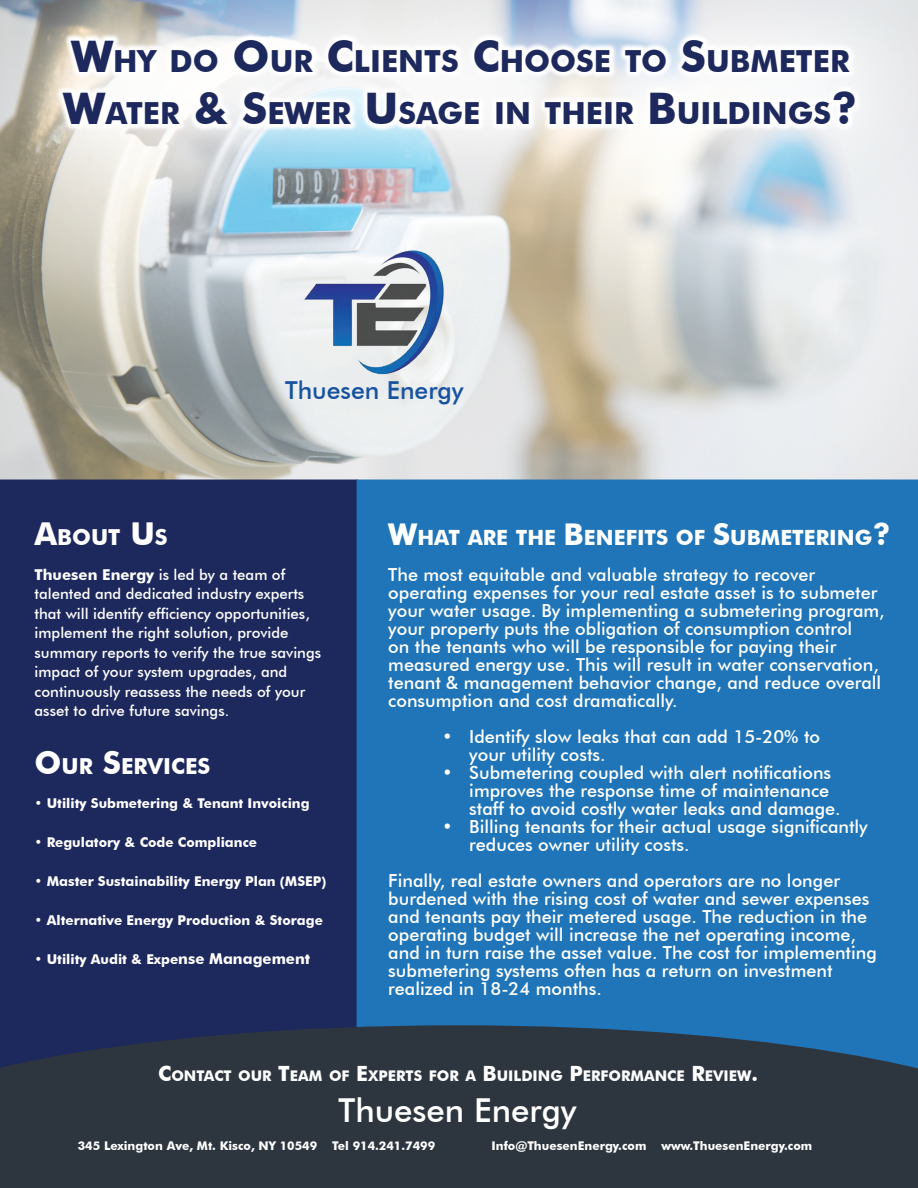
<style>
.page{position:relative;width:918px;height:1188px;background:#fff}
.page>*{position:absolute;margin:0;border:0;box-sizing:border-box;transform-origin:0 0}
.t1{font:500 33px "Futura BT";color:#fff}
.t2{font:700 30.45px/52.2px "Futura BT";color:#1d285c}
.t3{font:500 24.75px "Futura BT";color:#1752a0}
.t4{font:700 22.05px "Futura BT";color:#fff}
.t5{font:700 21px "Futura BT";color:#fff}
.t6{font:500 18px/18px "Futura BT";color:#fff}
.t7{font:500 15px/19.5px "Futura BT";color:#fff}
.t8{font:700 14.7px "Futura BT";color:#fff}
.t9{font:700 13.5px "Futura BT";color:#fff}
.t10{font:700 12px "Futura BT";color:#fff}
.s1{font-size:43.5px}
.s2{font-size:31.5px}
.s3{font-weight:700}
.s4{font-size:15px}
.s5{font-size:30px}
.s6{font-size:21px}
</style>
<div class="page">
<img style="left:0;top:213px;width:918px;height:267px">
<div style="left:0;top:480px;width:357px;height:545px;background:#1d285c"></div>
<svg style="left:0;top:0;width:918px;height:213px"></svg>
<div style="left:357px;top:480px;width:561px;height:545px;background:#2075b8"></div>
<svg style="left:0;top:1025px;width:918px;height:163px;background:#2b3745"></svg>
<img style="left:304px;top:242px;width:140px;height:134px">
<h2 class="t2" style="left:63px;top:35px;width:796px"><span class="s1">W</span>HY DO <span class="s1">O</span>UR <span class="s1">C</span>LIENTS <span class="s1">C</span>HOOSE TO <span class="s1">S</span>UBMETER<br><span class="s1">W</span>ATER <span class="s1">&amp; S</span>EWER <span class="s1">U</span>SAGE IN THEIR <span class="s1">B</span>UILDINGS<span class="s1">?</span></h2>
<h3 class="t3" style="left:285px;top:375px;width:180px">Thuesen Energy</h3>
<p class="t4" style="left:35px;top:524px;width:135px"><span class="s2">A</span>BOUT <span class="s2">U</span>S</p>
<p class="t7" style="left:35px;top:565px;width:288px"><span class="s3">Thuesen Energy</span> is led by a team of talented and dedicated industry experts that will identify efficiency opportunities, implement the right solution, provide summary reports to verify the true savings impact of your system upgrades, and continuously reassess the needs of your asset to drive future savings.</p>
<p class="t4" style="left:35px;top:752px;width:177px"><span class="s2">O</span>UR <span class="s2">S</span>ERVICES</p>
<p class="t9" style="left:35px;top:795px;width:277px">• Utility Submetering &amp; Tenant Invoicing</p>
<p class="t9" style="left:35px;top:834px;width:224px">• Regulatory &amp; Code Compliance</p>
<p class="t9" style="left:35px;top:873px;width:293px">• Master Sustainability Energy Plan (MSEP)</p>
<p class="t9" style="left:35px;top:912px;width:290px">• Alternative Energy Production &amp; Storage</p>
<p class="t9" style="left:35px;top:951px;width:277px">• Utility Audit &amp; Expe<span class="s4">nse Management</span></p>
<p class="t5" style="left:388px;top:525px;width:504px"><span class="s5">W</span>HAT ARE THE <span class="s5">B</span>ENEFITS OF <span class="s5">S</span>UBMETERING<span class="s5">?</span></p>
<p class="t6" style="left:388px;top:566px;width:498px">The most equitable and valuable strategy to recover operating expenses for your real estate asset is to submeter your water usage. By implementing a submetering program, your property puts the obligation of consumption control<br>on the tenants who will be responsible for paying their measured energy use. This will result in water conservation, tenant &amp; management behavior change, and reduce overall consumption and cost dramatically.</p>
<p class="t6" style="left:469px;top:728px;width:352px;text-indent:-27px">• Identify slow leaks that can add 15-20% to your utility costs.</p>
<p class="t6" style="left:469px;top:764px;width:373px;text-indent:-27px">• Submetering coupled with alert notifications improves the response time of maintenance staff to avoid costly water leaks and damage.</p>
<p class="t6" style="left:469px;top:818px;width:400px;text-indent:-27px">• Billing tenants for their actual usage significantly reduces owner utility costs.</p>
<p class="t6" style="left:388px;top:872px;width:490px">Finally, real estate owners and operators are no longer burdened with the rising cost of water and sewer expenses and tenants pay their metered usage. The reduction in the operating budget will increase the net operating income, and in turn raise the asset value. The cost for implementing submetering systems often has a return on investment realized in 18-24 months.</p>
<p class="t8" style="left:158px;top:1067px;width:601px"><span class="s6">C</span>ONTACT OUR <span class="s6">T</span>EAM OF <span class="s6">E</span>XPERTS FOR A <span class="s6">B</span>UILDING <span class="s6">P</span>ERFORMANCE <span class="s6">R</span>EVIEW<span class="s6">.</span></p>
<h1 class="t1" style="left:339px;top:1091px;width:239px">Thuesen Energy</h1>
<p class="t10" style="left:78px;top:1139px;width:241px">345 Lexington Ave, Mt. Kisco, NY 10549</p>
<p class="t10" style="left:332px;top:1139px;width:104px">Tel 914.241.7499</p>
<p class="t10" style="left:492px;top:1139px;width:156px">Info@ThuesenEnergy.com</p>
<p class="t10" style="left:661px;top:1139px;width:152px">www.ThuesenEnergy.com</p>
</div>
